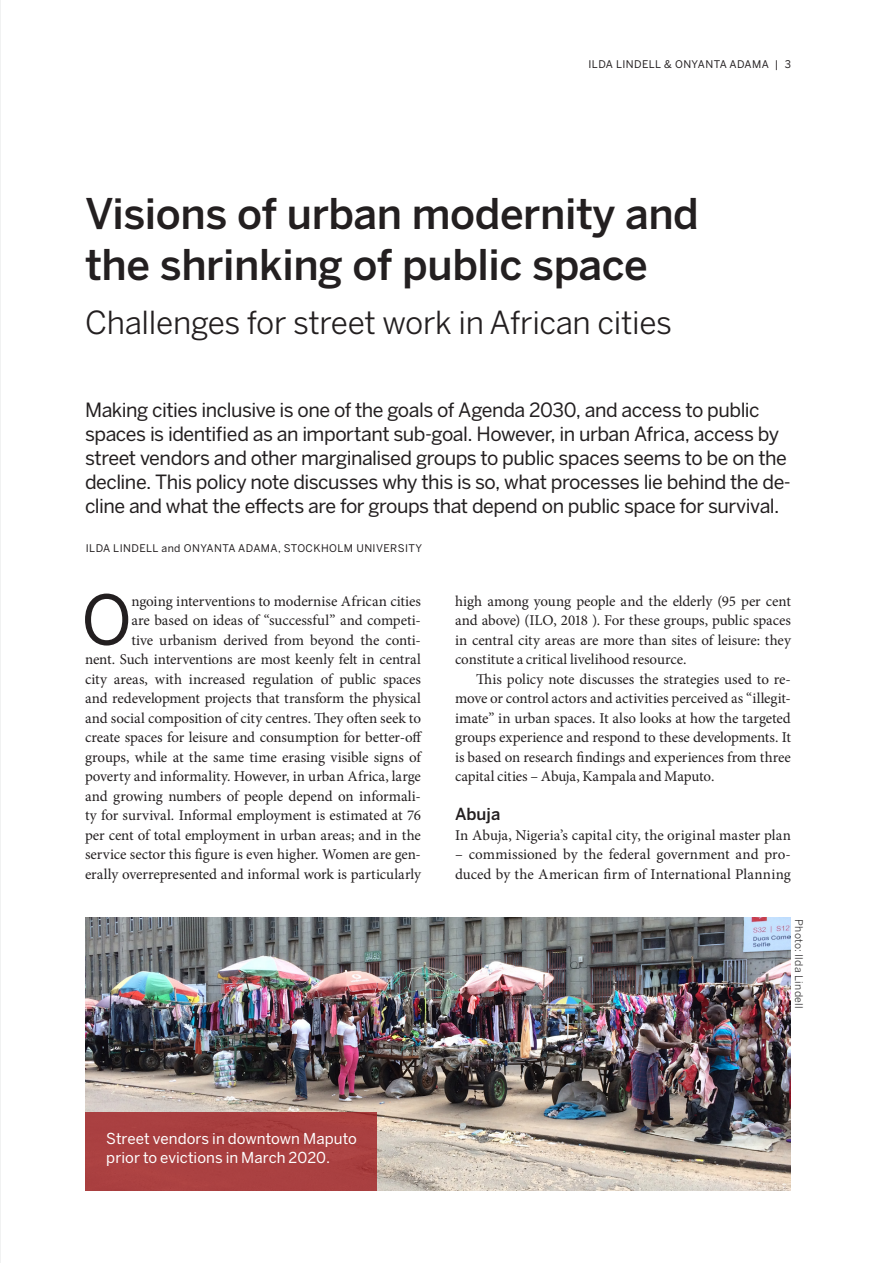
<style>
.page{position:relative;width:893px;height:1263px;background:#fff}
.page>*{position:absolute;margin:0;border:0;box-sizing:border-box;transform-origin:0 0}
.Body_Drop-cap{font:67.65px "Benton Sans";color:#231f20}
.t1{font:500 42px/50.4px "Benton Sans";letter-spacing:-.01em;color:#231f20}
.t2{font:31.5px "Benton Sans";letter-spacing:-.01em;color:#231f20}
.Preamble{font:19.5px/24px "Benton Sans";letter-spacing:-.025em;color:#231f20}
.t3{font:500 16.5px "Benton Sans";color:#231f20}
.Body_Drop-cap-2{font:15px/19.5px "Minion Pro";letter-spacing:-.005em;color:#231f20;text-align:right}
.Body_indent{font:15px/19.5px "Minion Pro";letter-spacing:-.01em;color:#231f20;text-align:justify}
.Body{font:15px/19.5px "Minion Pro";color:#231f20}
.Caption_white{font:15px/19.5px "Benton Sans";letter-spacing:.005em;color:#fff}
.Page_Header{font:10.5px "Benton Sans";letter-spacing:.04em;color:#231f20}
.Subtitle{font:10.5px "Benton Sans";letter-spacing:.025em;color:#333233}
</style>
<div class="page">
<img style="left:85px;top:918px;width:706px;height:273px">
<div style="left:85px;top:1113px;width:291px;height:78px;background:#aa4041"></div>
<hr style="left:0;top:0;width:1px;height:1263px;background:#dcdddf">
<p class="Page_Header" style="left:588px;top:58px;width:204px">ILDA LINDELL &amp; ONYANTA ADAMA | 3</p>
<h1 class="t1" style="left:85px;top:189px;width:615px">Visions of urban modernity and the shrinking of public space</h1>
<h1 class="t2" style="left:85px;top:304px;width:588px">Challenges for street work in African cities</h1>
<p class="Preamble" style="left:85px;top:398px;width:707px">Making cities inclusive is one of the goals of Agenda 2030, and access to public spaces is identified as an important sub-goal. However, in urban Africa, access by street vendors and other marginalised groups to public spaces seems to be on the decline. This policy note discusses why this is so, what processes lie behind the de&shy;cline and what the effects are for groups that depend on public space for survival.</p>
<p class="Page_Header" style="left:86px;top:542px;width:338px">ILDA LINDELL and ONYANTA ADAMA, STOCKHOLM UNIVERSITY</p>
<p class="Body_Drop-cap" style="left:81px;top:579px;width:52px">O</p>
<p class="Body_Drop-cap-2" style="left:85px;top:591px;width:339px">ngoing interventions to modernise African cities<br>are based on ideas of “successful” and competi-<br>tive urbanism derived from beyond the conti-<br>nent. Such interventions are most keenly felt in central city areas, with increased regulation of public spaces and redevelopment projects that transform the physical and social composition of city centres. They often seek to create spaces for leisure and consumption for better-off groups, while at the same time erasing visible signs of poverty and informality. However, in urban Africa, large and growing numbers of people depend on informali&shy;ty for survival. Informal employment is estimated at 76 per cent of total employment in urban areas; and in the service sector this figure is even higher. Women are gen&shy;erally overrepresented and informal work is particularly</p>
<p class="Body_Drop-cap-2" style="left:455px;top:591px;width:337px;text-align:justify">high among young people and the elderly (95 per cent and above) (ILO, 2018 ). For these groups, public spaces in central city areas are more than sites of leisure: they constitute a critical livelihood resource.</p>
<p class="Body_indent" style="left:455px;top:669px;width:337px;text-indent:21px">This policy note discusses the strategies used to re&shy;move or control actors and activities perceived as “illegit&shy;imate” in urban spaces. It also looks at how the targeted groups experience and respond to these developments. It is based on research findings and experiences from three capital cities – Abuja, Kampala and Maputo.</p>
<h2 class="t3" style="left:455px;top:804px;width:47px">Abuja</h2>
<p class="Body" style="left:455px;top:825px;width:337px">In Abuja, Nigeria’s capital city, the original master plan</p>
<p class="Body" style="left:455px;top:845px;width:337px">– commissioned by the federal government and pro&shy;duced by the American firm of International Planning</p>
<p class="Caption_white" style="left:106px;top:1129px;width:252px">Street vendors in downtown Maputo prior to evictions in March 2020.</p>
<p class="Subtitle" style="left:805px;top:919px;width:91px;rotate:90deg">Photo: Ilda Lindell</p>
</div>
